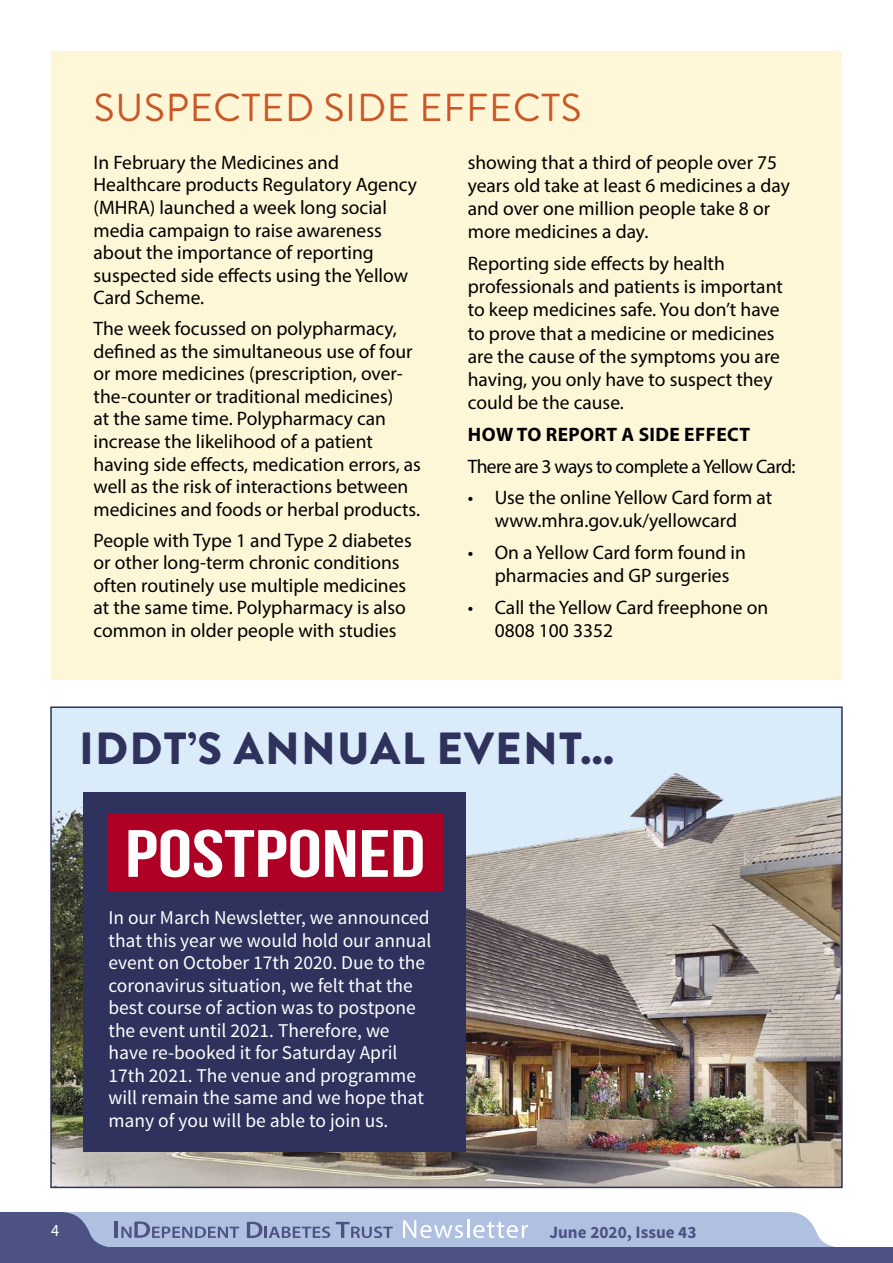
<style>
.page{position:relative;width:893px;height:1263px;background:#fff}
.page>*{position:absolute;margin:0;border:0;box-sizing:border-box;transform-origin:0 0}
.t1{font:700 66.75px "Bebas Neue";color:#fff;scale:1.29 1}
.t2{font:900 45px "Brandon Grotesque";letter-spacing:.03em;color:#2e325c}
.t3{font:39px "Brandon Grotesque";letter-spacing:.02em;color:#c95727}
.t4{font:19.5px/22.5px "Myriad Pro";color:#000}
.t5{font:19.5px/22.5px "Source Sans Pro";color:#fff}
.t6{font:19.5px "Myriad Pro";letter-spacing:-.035em;color:#000}
.t7{font:700 19.5px "Myriad Pro";letter-spacing:.02em;color:#000}
.t8{font:700 17.25px "Source Sans Pro";color:#4c5283}
.t9{font:17.25px "Source Sans Pro";color:#fff;scale:.94 1}
</style>
<div class="page">
<div style="left:0;top:1248px;width:893px;height:15px;background:#4c5283"></div>
<svg style="left:0;top:1212px;width:842px;height:36px;background:#a1afd1"></svg>
<div style="left:51px;top:51px;width:791px;height:628px;background:#fdf7d7"></div>
<img style="left:53px;top:709px;width:787px;height:476px">
<div style="left:83px;top:792px;width:382px;height:360px;background:#2e325c"></div>
<div style="left:107px;top:813px;width:336px;height:77px;background:#ae0024"></div>
<h3 class="t3" style="left:94px;top:81px;width:489px">SUSPECTED SIDE EFFECTS</h3>
<p class="t4" style="left:94px;top:151px;width:325px">In February the Medicines and<br>Healthcare products Regulatory Agency (MHRA) launched a week long social media campaign to raise awareness about the importance of reporting suspected side effects using the Yellow<br>Card Scheme.</p>
<p class="t4" style="left:94px;top:317px;width:329px">The week focussed on polypharmacy, defined as the simultaneous use of four or more medicines (prescription, over&shy;the-counter or traditional medicines)<br>at the same time. Polypharmacy can increase the likelihood of a patient having side effects, medication errors, as well as the risk of interactions between medicines and foods or herbal products.</p>
<p class="t4" style="left:94px;top:528px;width:320px">People with Type 1 and Type 2 diabetes or other long-term chronic conditions often routinely use multiple medicines at the same time. Polypharmacy is also common in older people with studies</p>
<p class="t4" style="left:468px;top:151px;width:324px;line-height:23.1px">showing that a third of people over 75 years old take at least 6 medicines a day and over one million people take 8 or more medicines a day.</p>
<p class="t4" style="left:468px;top:252px;width:317px;line-height:23.1px">Reporting side effects by health professionals and patients is important to keep medicines safe. You don’t have to prove that a medicine or medicines are the cause of the symptoms you are having, you only have to suspect they could be the cause.</p>
<p class="t7" style="left:468px;top:421px;width:284px">HOW TO REPORT A SIDE EFFECT</p>
<p class="t6" style="left:468px;top:454px;width:329px">There are 3 ways to complete a Yellow Card:</p>
<p class="t4" style="left:468px;top:486px;width:306px;line-height:23.1px;text-align:center">• Use the online Yellow Card form at www.mhra.gov.uk/yellowcard</p>
<p class="t4" style="left:468px;top:541px;width:280px;line-height:23.1px;text-align:center">• On a Yellow Card form found in pharmacies and GP surgeries</p>
<p class="t4" style="left:495px;top:595px;width:275px;line-height:23.1px;text-indent:-27px">• Call the Yellow Card freephone on<br>0808 100 3352</p>
<h2 class="t2" style="left:79px;top:717px;width:537px">IDDT’S ANNUAL EVENT...</h2>
<h1 class="t1" style="left:125px;top:817px;width:234px">POSTPONED</h1>
<p class="t5" style="left:108px;top:907px;width:324px">In our March Newsletter, we announced that this year we would hold our annual event on October 17th 2020. Due to the coronavirus situation, we felt that the best course of action was to postpone the event until 2021. Therefore, we have re-booked it for Saturday April 17th 2021. The venue and programme will remain the same and we hope that many of you will be able to join us.</p>
<p class="t9" style="left:51px;top:1220px;width:10px">4</p>
<p class="t8" style="left:549px;top:1221px;width:149px">June 2020, Issue 43</p>
</div>
